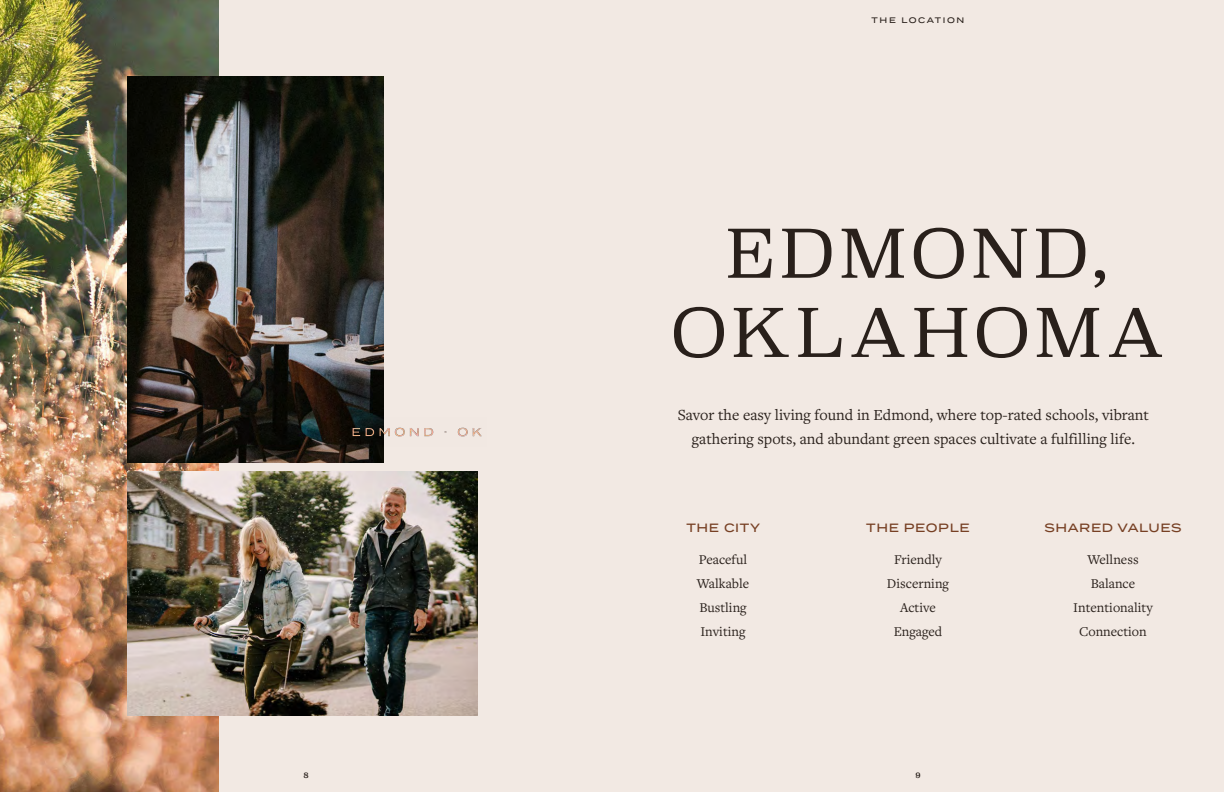
<style>
.page{position:relative;width:1224px;height:792px;background:#f2e9e3}
.page>*{position:absolute;margin:0;border:0;box-sizing:border-box;transform-origin:0 0}
.t1{font:300 66px/79.2px "Superclarendon";letter-spacing:.075em;color:#29201b;text-align:center}
.t2{font:16px/24px "Freight Text Pro";color:#29201b;text-align:center}
.t3{font:14px/24px "Freight Text Pro";color:#29201b;text-align:center}
.t4{font:500 12px "Termina";letter-spacing:.05em;color:#774024}
.t5{font:500 8px "Termina";letter-spacing:.2em;color:#29201b}
.t6{font:8px "Superclarendon";color:#29201b}
</style>
<div class="page">
<img style="left:0;top:0;width:219px;height:792px">
<img style="left:128px;top:472px;width:350px;height:243px">
<img style="left:128px;top:77px;width:255px;height:385px">
<img style="left:347px;top:417px;width:135px;height:29px">
<p class="t5" style="left:872px;top:15px;width:94px">THE LOCATION</p>
<h1 class="t1" style="left:672px;top:220px;width:494px">EDMOND,<br>OKLAHOMA</h1>
<p class="t2" style="left:678px;top:402px;width:473px">Savor the easy living found in Edmond, where top-rated schools, vibrant gathering spots, and abundant green spaces cultivate a fulfilling life.</p>
<p class="t4" style="left:686px;top:519px;width:75px">THE CITY</p>
<p class="t3" style="left:697px;top:547px;width:54px;text-align:left">Peaceful<br>Walkable<br>Bustling<br>Inviting</p>
<p class="t4" style="left:866px;top:519px;width:105px">THE PEOPLE</p>
<p class="t3" style="left:887px;top:547px;width:64px">Friendly<br>Discerning<br>Active<br>Engaged</p>
<p class="t6" style="left:303px;top:770px;width:7px">8</p>
<p class="t6" style="left:915px;top:770px;width:7px">9</p>
<p class="t4" style="left:1044px;top:519px;width:139px">SHARED VALUES</p>
<p class="t3" style="left:1073px;top:547px;width:81px">Wellness<br>Balance<br>Intentionality<br>Connection</p>
</div>
